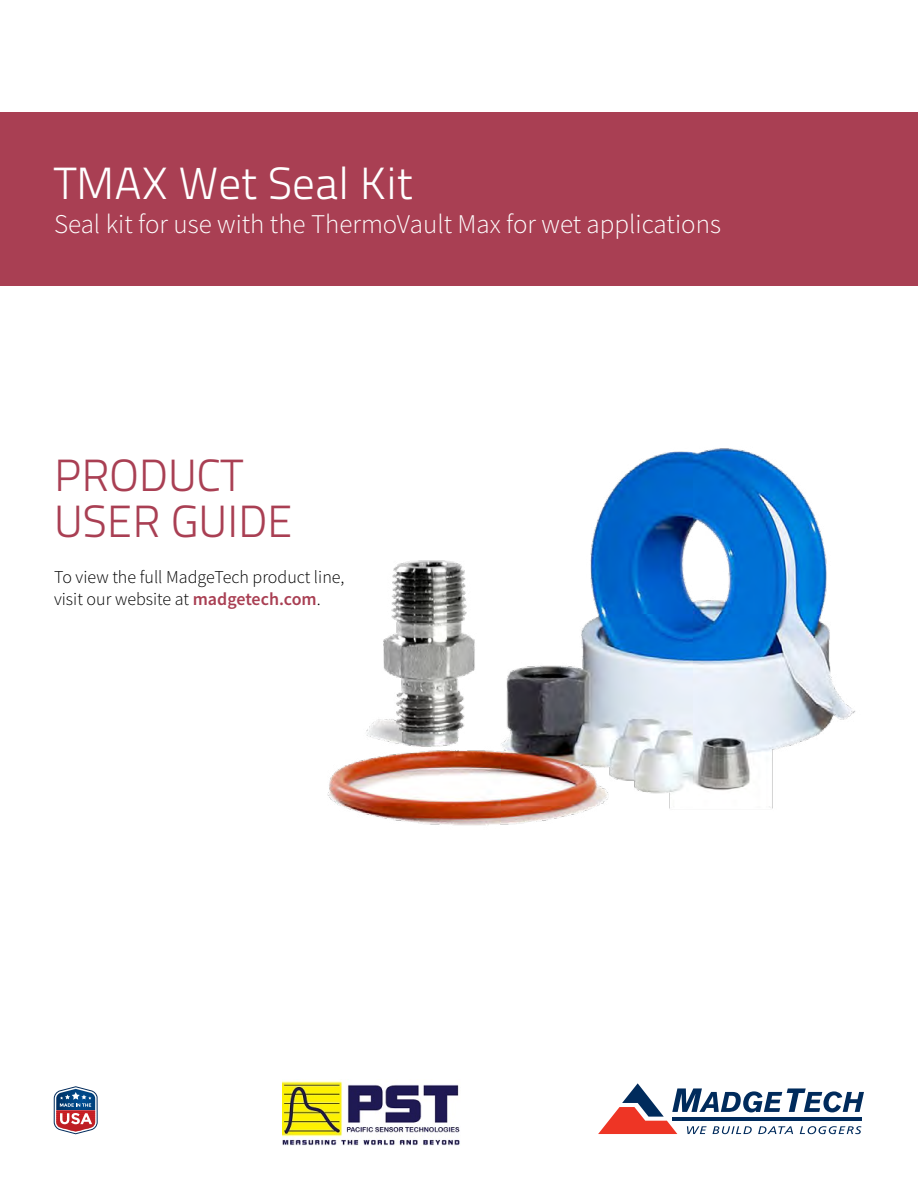
<style>
.page{position:relative;width:918px;height:1188px;background:#fff}
.page>*{position:absolute;margin:0;border:0;box-sizing:border-box;transform-origin:0 0}
.t1{font:300 45px/45.8px "Titillium Text 22 L";color:#a93f53}
.t2{font:300 45px "Titillium Text 22 L";color:#fff}
.t3{font:300 27px "Source Sans Pro";color:#fff}
.t4{font:300 18px/21.6px "Source Sans Pro";color:#000}
.s1{font-weight:600;color:#a93f53}
</style>
<div class="page">
<img style="left:327px;top:448px;width:529px;height:378px">
<svg style="left:54px;top:1086px;width:44px;height:48px"></svg>
<svg style="left:598px;top:1083px;width:266px;height:51px"></svg>
<hr style="left:672px;top:1117px;width:190px;height:3px;background:#002b5c">
<div style="left:0;top:112px;width:918px;height:174px;background:#a93f53"></div>
<img style="left:283px;top:1081px;width:177px;height:64px">
<h1 class="t2" style="left:54px;top:151px;width:361px">TMAX Wet Seal Kit</h1>
<h2 class="t3" style="left:54px;top:207px;width:668px">Seal kit for use with the ThermoVault Max for wet applications</h2>
<h1 class="t1" style="left:54px;top:450px;width:240px">PRODUCT<br>USER GUIDE</h1>
<p class="t4" style="left:54px;top:566px;width:292px">To view the full MadgeTech product line, visit our website at <span class="s1">madgetech.com</span>.</p>
</div>
